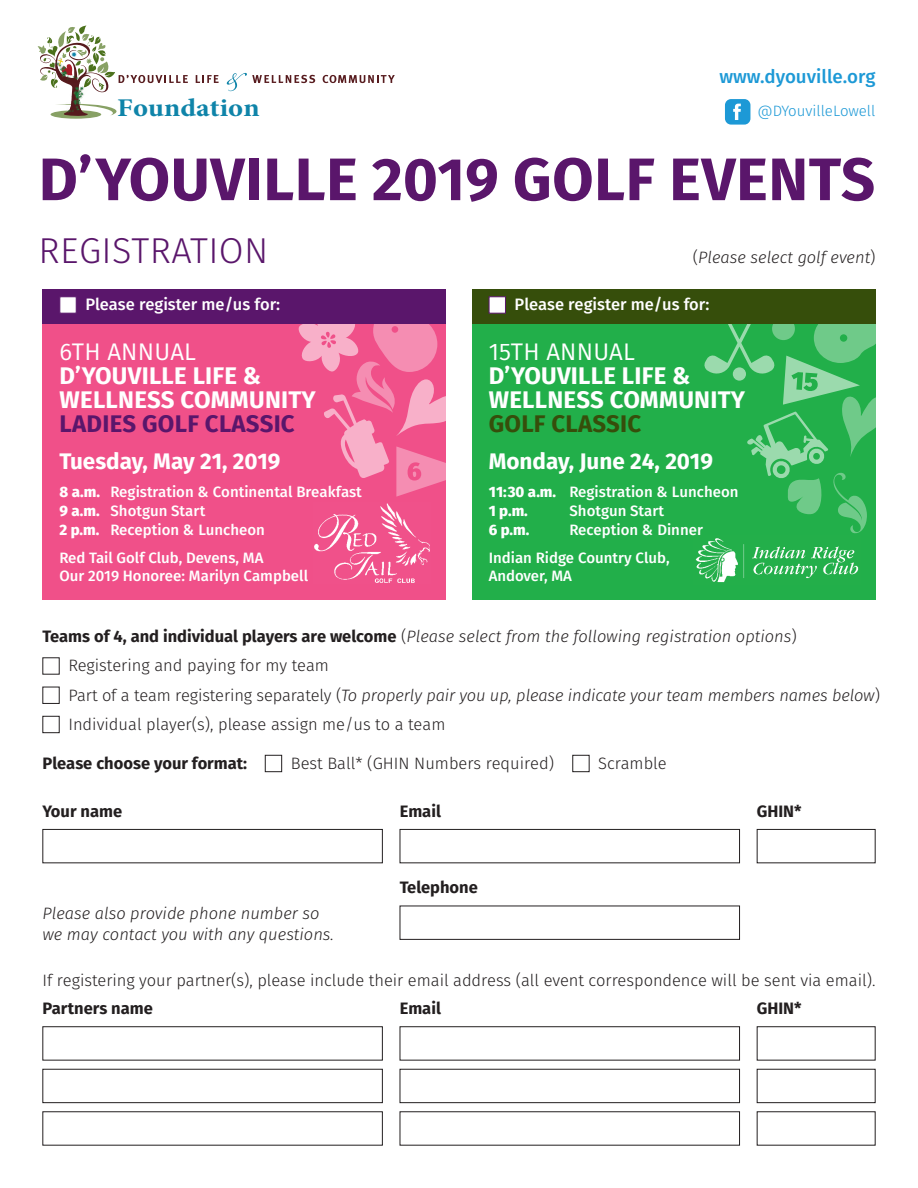
<style>
.page{position:relative;width:918px;height:1188px;background:#fff}
.page>*{position:absolute;margin:0;border:0;box-sizing:border-box;transform-origin:0 0}
.t1{font:700 60px "Fira Sans";letter-spacing:.01em;color:#5a166b}
.t2{font:300 36px "Fira Sans";letter-spacing:.01em;color:#5a166b}
.t3{font:700 condensed 25.8px "Minion Pro";color:#0f84a9;scale:1.2 1}
.t4{font:700 24px/24px "Fira Sans";letter-spacing:.01em;color:#fff}
.t5{font:24px "Fira Sans";letter-spacing:.01em;color:#fff}
.t6{font:700 24px "Fira Sans";letter-spacing:.01em;color:#5a166b}
.t7{font:700 24px "Fira Sans";letter-spacing:.01em;color:#364e0b}
.t8{font:700 22.5px "Fira Sans";color:#fff}
.t9{font:500 18.75px "Fira Sans";color:#1d99d6}
.t10{font:300 16.5px/29.2px "Fira Sans";color:#231f20}
.t11{font:italic 300 16.5px/21px "Fira Sans";color:#231f20}
.t12{font:700 16.5px "Fira Sans";color:#231f20}
.t13{font:500 16.5px "Fira Sans";color:#fff}
.t14{font:500 15px/18.8px "Fira Sans";color:#fff}
.t15{font:300 15px "Fira Sans";color:#1d99d6}
.t16{font:800 15px "Fira Sans";color:#fff}
.s1{font-style:normal}
.s2{font-weight:800}
.s3{font-weight:700}
.s4{font-style:italic}
</style>
<div class="page">
<svg style="left:51px;top:110px;width:50px;height:9px"></svg>
<svg style="left:38px;top:26px;width:150px;height:91px"></svg>
<svg style="left:196px;top:75px;width:23px;height:8px"></svg>
<svg style="left:227px;top:73px;width:88px;height:18px"></svg>
<svg style="left:323px;top:75px;width:72px;height:8px"></svg>
<svg style="left:725px;top:99px;width:25px;height:26px"></svg>
<div style="left:43px;top:1111px;width:340px;height:34px;border:1px solid #231f20"></div>
<div style="left:757px;top:1111px;width:118px;height:34px;border:1px solid #231f20"></div>
<div style="left:43px;top:1069px;width:340px;height:34px;border:1px solid #231f20"></div>
<div style="left:757px;top:1069px;width:118px;height:34px;border:1px solid #231f20"></div>
<div style="left:43px;top:1026px;width:340px;height:34px;border:1px solid #231f20"></div>
<div style="left:757px;top:1026px;width:118px;height:34px;border:1px solid #231f20"></div>
<div style="left:400px;top:1111px;width:340px;height:34px;border:1px solid #231f20"></div>
<div style="left:400px;top:1069px;width:340px;height:34px;border:1px solid #231f20"></div>
<div style="left:400px;top:1026px;width:340px;height:34px;border:1px solid #231f20"></div>
<div style="left:43px;top:829px;width:340px;height:34px;border:1px solid #231f20"></div>
<div style="left:757px;top:829px;width:118px;height:34px;border:1px solid #231f20"></div>
<div style="left:400px;top:829px;width:340px;height:34px;border:1px solid #231f20"></div>
<div style="left:43px;top:687px;width:17px;height:17px;border:1px solid #231f20"></div>
<div style="left:43px;top:716px;width:17px;height:17px;border:1px solid #231f20"></div>
<div style="left:265px;top:755px;width:17px;height:17px;border:1px solid #231f20"></div>
<div style="left:572px;top:755px;width:17px;height:17px;border:1px solid #231f20"></div>
<div style="left:400px;top:906px;width:340px;height:34px;border:1px solid #231f20"></div>
<div style="left:472px;top:323px;width:403px;height:277px;background:#22af4a"></div>
<svg style="left:704px;top:308px;width:172px;height:225px"></svg>
<div style="left:472px;top:289px;width:403px;height:34px;background:#364e0b"></div>
<div style="left:489px;top:296px;width:17px;height:17px;background:#fff;border:1px solid #5a166b"></div>
<img style="left:695px;top:538px;width:164px;height:45px">
<div style="left:43px;top:323px;width:403px;height:277px;background:#f05089"></div>
<svg style="left:297px;top:323px;width:149px;height:174px"></svg>
<div style="left:43px;top:289px;width:403px;height:34px;background:#5a166b"></div>
<div style="left:60px;top:296px;width:17px;height:17px;background:#fff;border:1px solid #5a166b"></div>
<img style="left:314px;top:503px;width:116px;height:80px">
<p class="t9" style="left:719px;top:63px;width:158px">www.dyouville.org</p>
<p class="t15" style="left:758px;top:100px;width:119px">@DYouvilleLowell</p>
<h1 class="t1" style="left:39px;top:137px;width:838px">D’YOUVILLE 2019 GOLF EVENTS</h1>
<h2 class="t2" style="left:39px;top:225px;width:231px">REGISTRATION</h2>
<p class="t11" style="left:693px;top:248px;width:184px"><span class="s1">(</span>Please select golf event<span class="s1">)</span></p>
<h3 class="t3" style="left:117px;top:90px;width:120px">Foundation</h3>
<p class="t13" style="left:85px;top:293px;width:196px">Please register me/us for:</p>
<h3 class="t5" style="left:60px;top:334px;width:138px">6TH ANNUAL</h3>
<h3 class="t4" style="left:60px;top:365px;width:258px">D’YOUVILLE LIFE &amp;<br>WELLNESS COMMUNITY</h3>
<h3 class="t6" style="left:60px;top:406px;width:237px">LADIES GOLF CLASSIC</h3>
<h3 class="t8" style="left:60px;top:445px;width:222px">Tuesday, May 21, 2019</h3>
<p class="t14" style="left:60px;top:484px;width:304px"><span class="s2">8 a.m.</span> Registration &amp; Continental Breakfast<br><span class="s2">9 a.m.</span> Shotgun Start<br><span class="s2">2 p.m.</span> Reception &amp; Luncheon</p>
<p class="t14" style="left:60px;top:549px;width:250px">Red Tail Golf Club, Devens, MA<br>Our 2019 Honoree: Marilyn Campbell</p>
<p class="t13" style="left:515px;top:293px;width:196px">Please register me/us for:</p>
<h3 class="t5" style="left:489px;top:334px;width:148px">15TH ANNUAL</h3>
<h3 class="t4" style="left:489px;top:365px;width:258px">D’YOUVILLE LIFE &amp;<br>WELLNESS COMMUNITY</h3>
<h3 class="t7" style="left:489px;top:406px;width:154px">GOLF CLASSIC</h3>
<h3 class="t8" style="left:489px;top:445px;width:226px">Monday, June 24, 2019</h3>
<p class="t14" style="left:489px;top:484px;width:251px"><span class="s2">11:30 a.m.</span> Registration &amp; Luncheon<br><span class="s2">1 p.m.</span></p>
<p class="t14" style="left:570px;top:502px;width:96px">Shotgun Start</p>
<p class="t14" style="left:489px;top:516px;width:216px;line-height:28.2px;text-indent:81px">Reception &amp; Dinner<br>Indian Ridge Country Club,</p>
<p class="t14" style="left:489px;top:568px;width:85px">Andover, MA</p>
<p class="t16" style="left:489px;top:519px;width:42px">6 p.m.</p>
<p class="t10" style="left:68px;top:623px;width:813px;text-indent:-26px"><span class="s3">Teams of 4, and individual players are welcome</span> (<span class="s4">Please select from the following registration options</span>)<br>Registering and paying for my team<br>Part of a team registering separately (<span class="s4">To properly pair you up, please indicate your team members names below</span>)<br>Individual player(s), please assign me/us to a team</p>
<p class="t12" style="left:43px;top:752px;width:206px">Please choose your format:</p>
<p class="t10" style="left:291px;top:750px;width:265px">Best Ball* (GHIN Numbers required)</p>
<p class="t10" style="left:598px;top:750px;width:70px">Scramble</p>
<p class="t12" style="left:43px;top:799px;width:81px">Your name</p>
<p class="t12" style="left:400px;top:799px;width:43px">Email</p>
<p class="t12" style="left:757px;top:799px;width:46px">GHIN*</p>
<p class="t11" style="left:43px;top:904px;width:293px">Please also provide phone number so we may contact you with any questions.</p>
<p class="t12" style="left:400px;top:876px;width:80px">Telephone</p>
<p class="t10" style="left:43px;top:966px;width:834px">If registering your partner(s), please include their email address (all event correspondence will be sent via email).</p>
<p class="t12" style="left:43px;top:997px;width:112px">Partners name</p>
<p class="t12" style="left:400px;top:997px;width:43px">Email</p>
<p class="t12" style="left:757px;top:997px;width:46px">GHIN*</p>
</div>
